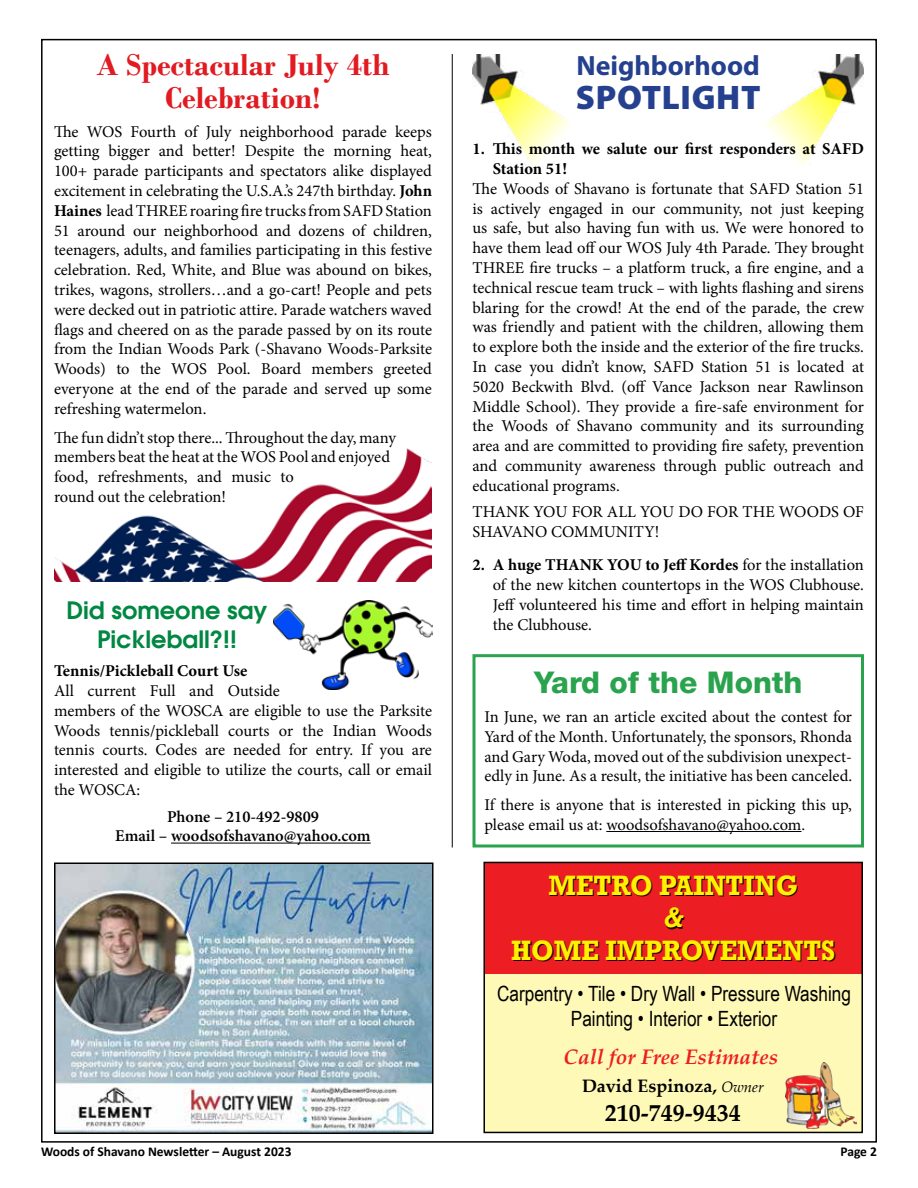
<style>
.page{position:relative;width:918px;height:1188px;background:#fff}
.page>*{position:absolute;margin:0;border:0;box-sizing:border-box;transform-origin:0 0}
.t1{font:900 34.2px "Myriad Pro";letter-spacing:.02em;color:#25408f}
.t2{font:700 31.5px/33px "Bodoni";color:#e11b22;text-align:center}
.t3{font:800 30px "Helvetica Neue LT Std";color:#29a34d}
.t4{font:700 28.8px "Rockwell";color:#fff200;scale:.92 1}
.t5{font:italic 700 28.8px "Rockwell";color:#fff200;scale:.92 1}
.t6{font:700 27.9px "Myriad Pro";color:#25408f}
.t7{font:600 24px/28.8px "Avant Garde";color:#008742;text-align:center}
.t8{font:700 24px "Palatino Linotype";color:#000}
.t9{font:21px/25.2px "Arial Narrow";color:#000;text-align:center}
.t10{font:italic 700 21px "Palatino Linotype";color:#ed1d24}
.t11{font:700 18px "Palatino Linotype";color:#000}
.t12{font:16.5px/19.8px "Minion Pro";letter-spacing:-.005em;color:#000;text-align:justify}
.t13{font:700 16.5px/19.8px "Minion Pro";color:#000}
.t14{font:600 16.5px/19.8px "Minion Pro";color:#000;text-align:center}
.t15{font:700 13.5px "Calibri";color:#000}
.s1{font-weight:700}
.s2{font-weight:400;font-style:italic;font-size:15px}
</style>
<div class="page">
<img style="left:57px;top:865px;width:374px;height:266px">
<div style="left:54px;top:862px;width:380px;height:272px;border:2px solid #000"></div>
<div style="left:484px;top:961px;width:378px;height:171px;background:#fff9b8"></div>
<div style="left:484px;top:862px;width:379px;height:112px;background:#ed1d24"></div>
<div style="left:483px;top:862px;width:380px;height:271px;border:2px solid #000"></div>
<img style="left:785px;top:1063px;width:72px;height:66px">
<img style="left:54px;top:448px;width:378px;height:134px">
<hr style="left:452px;top:54px;width:1px;height:794px;background:#000">
<img style="left:274px;top:601px;width:158px;height:89px">
<img style="left:766px;top:54px;width:98px;height:112px">
<img style="left:472px;top:54px;width:98px;height:112px">
<hr style="left:606px;top:831px;width:195px;height:1px;background:#000">
<div style="left:472px;top:654px;width:392px;height:194px;border:3px solid #29a34d"></div>
<hr style="left:171px;top:843px;width:200px;height:1px;background:#000">
<h2 class="t2" style="left:97px;top:48px;width:294px">A Spectacular July 4th<br>Celebration!</h2>
<p class="t12" style="left:54px;top:122px;width:380px">The WOS Fourth of July neighborhood parade keeps getting bigger and better! Despite the morning heat, 100+ parade participants and spectators alike displayed excitement in celebrating the U.S.A.’s 247th birthday. <span class="s1">John Haines</span> lead THREE roaring fire trucks from SAFD Station 51 around our neighborhood and dozens of children, teenagers, adults, and families participating in this festive celebration. Red, White, and Blue was abound on bikes, trikes, wagons, strollers…and a go-cart! People and pets were decked out in patriotic attire. Parade watchers waved flags and cheered on as the parade passed by on its route from the Indian Woods Park (-Shavano Woods-Parksite Woods) to the WOS Pool. Board members greeted everyone at the end of the parade and served up some refreshing watermelon.</p>
<p class="t12" style="left:54px;top:427px;width:343px;text-align:left">The fun didn’t stop there... Throughout the day, many members beat the heat at the WOS Pool and enjoyed food, refreshments, and music to<br>round out the celebration!</p>
<h3 class="t7" style="left:66px;top:595px;width:203px">Did someone say<br>Pickleball?!!</h3>
<p class="t13" style="left:54px;top:661px;width:195px">Tennis/Pickleball Court Use</p>
<p class="t12" style="left:54px;top:681px;width:380px;text-align:left">All current Full and Outside<br>members of the WOSCA are eligible to use the Parksite Woods tennis/pickleball courts or the Indian Woods tennis courts. Codes are needed for entry. If you are interested and eligible to utilize the courts, call or email the WOSCA:</p>
<p class="t14" style="left:115px;top:806px;width:257px">Phone – 210-492-9809<br>Email – woodsofshavano@yahoo.com</p>
<h3 class="t6" style="left:577px;top:47px;width:185px">Neighborhood</h3>
<h1 class="t1" style="left:576px;top:78px;width:186px">SPOTLIGHT</h1>
<p class="t13" style="left:493px;top:139px;width:373px;text-indent:-20px">1. This month we salute our first responders at SAFD<br>Station 51!</p>
<p class="t12" style="left:472px;top:179px;width:393px">The Woods of Shavano is fortunate that SAFD Station 51 is actively engaged in our community, not just keeping us safe, but also having fun with us. We were honored to have them lead off our WOS July 4th Parade. They brought THREE fire trucks – a platform truck, a fire engine, and a technical rescue team truck – with lights flashing and sirens blaring for the crowd! At the end of the parade, the crew was friendly and patient with the children, allowing them to explore both the inside and the exterior of the fire trucks.<br>In case you didn’t know, SAFD Station 51 is located at 5020 Beckwith Blvd. (off Vance Jackson near Rawlinson Middle School). They provide a fire-safe environment for the Woods of Shavano community and its surrounding area and are committed to providing fire safety, prevention and community awareness through public outreach and educational programs.</p>
<p class="t12" style="left:472px;top:502px;width:393px">THANK YOU FOR ALL YOU DO FOR THE WOODS OF<br>SHAVANO COMMUNITY!</p>
<p class="t12" style="left:493px;top:555px;width:373px;text-indent:-20px"><span class="s1">2. A huge THANK YOU to Jeff Kordes</span> for the installation of the new kitchen countertops in the WOS Clubhouse.<br>Jeff volunteered his time and effort in helping maintain the Clubhouse.</p>
<h3 class="t3" style="left:534px;top:665px;width:270px">Yard of the Month</h3>
<p class="t12" style="left:484px;top:707px;width:369px">In June, we ran an article excited about the contest for Yard of the Month. Unfortunately, the sponsors, Rhonda and Gary Woda, moved out of the subdivision unexpect&shy;edly in June. As a result, the initiative has been canceled.</p>
<p class="t12" style="left:484px;top:795px;width:369px">If there is anyone that is interested in picking this up, please email us at: woodsofshavano@yahoo.com.</p>
<h3 class="t4" style="left:548px;top:868px;width:273px">METRO PAINTING</h3>
<h3 class="t5" style="left:663px;top:901px;width:23px">&amp;</h3>
<h3 class="t4" style="left:511px;top:933px;width:354px">HOME IMPROVEMENTS</h3>
<p class="t9" style="left:497px;top:980px;width:355px">Carpentry • Tile • Dry Wall • Pressure Washing<br>Painting • Interior • Exterior</p>
<p class="t10" style="left:564px;top:1042px;width:216px">Call for Free Estimates</p>
<p class="t11" style="left:582px;top:1073px;width:183px">David Espinoza, <span class="s2">Owner</span></p>
<h3 class="t8" style="left:605px;top:1096px;width:137px">210-749-9434</h3>
<p class="t15" style="left:41px;top:1142px;width:252px">Woods of Shavano Newsletter – August 2023</p>
<p class="t15" style="left:840px;top:1142px;width:38px">Page 2</p>
</div>
